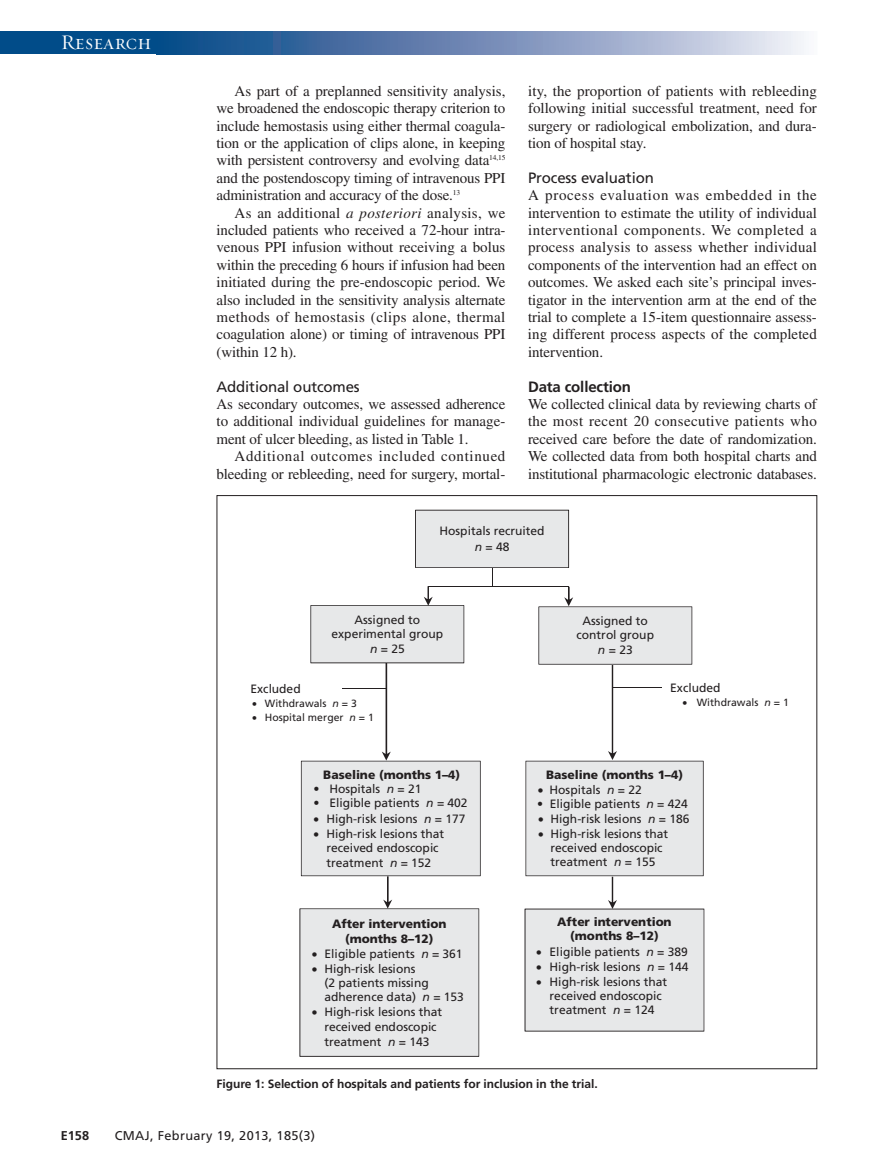
<style>
.page{position:relative;width:878px;height:1175px;background:#fff}
.page>*{position:absolute;margin:0;border:0;box-sizing:border-box;transform-origin:0 0}
.t1{font:21px "Requiem Display HTF Small Caps";letter-spacing:.005em;color:#fff}
.t2{font:15px/17.4px "Times LT Std";letter-spacing:-.01em;color:#231f20;text-align:justify}
.t3{font:15px "Frutiger LT Std";letter-spacing:-.01em;color:#231f20}
.t4{font:700 15px "Frutiger LT Std";letter-spacing:-.01em;color:#231f20}
.t5{font:12.75px "Frutiger LT Std";letter-spacing:.025em;color:#231f20}
.t6{font:700 12.75px "Frutiger LT Std";color:#231f20}
.t7{font:12px/14.1px "Frutiger";color:#231f20;text-align:center}
.t8{font:900 12px/14.4px "Frutiger";color:#231f20;text-align:center}
.t9{font:700 12px "Frutiger LT Std";letter-spacing:-.005em;color:#231f20}
.t10{font:10.5px "Frutiger";color:#231f20}
.s1{font-style:italic}
</style>
<div class="page">
<div style="left:0;top:32px;width:164px;height:22px;background:#014c89"></div>
<svg style="left:164px;top:32px;width:640px;height:22px;background:#7692ba"></svg>
<svg style="left:299px;top:510px;width:405px;height:546px"></svg>
<h1 class="t1" style="left:61px;top:30px;width:92px">Research</h1>
<p class="t2" style="left:216px;top:84px;width:290px;text-indent:18px">As part of a preplanned sensitivity analysis, we broadened the endoscopic therapy criterion to include hemostasis using either thermal coagula&shy;tion or the application of clips alone, in keeping with persistent controversy and evolving data<sup>14,15 </sup>and the postendoscopy timing of intravenous PPI administration and accuracy of the dose.<sup>13</sup></p>
<p class="t2" style="left:216px;top:205px;width:290px;text-indent:18px">As an additional <span class="s1">a posteriori</span> analysis, we included patients who received a 72-hour intra&shy;venous PPI infusion without receiving a bolus within the preceding 6 hours if infusion had been initiated during the pre-endoscopic period. We also included in the sensitivity analysis alternate methods of hemostasis (clips alone, thermal coagulation alone) or timing of intravenous PPI (within 12 h).</p>
<p class="t3" style="left:216px;top:380px;width:145px">Additional outcomes</p>
<p class="t2" style="left:216px;top:397px;width:290px">As secondary outcomes, we assessed adherence to additional individual guidelines for manage&shy;ment of ulcer bleeding, as listed in Table 1.</p>
<p class="t2" style="left:216px;top:449px;width:290px;text-align:right">Additional outcomes included continued bleeding or rebleeding, need for surgery, mortal-</p>
<p class="t2" style="left:528px;top:84px;width:290px">ity, the proportion of patients with rebleeding following initial successful treatment, need for surgery or radiological embolization, and dura&shy;tion of hospital stay.</p>
<p class="t3" style="left:528px;top:171px;width:127px">Process evaluation</p>
<p class="t2" style="left:528px;top:188px;width:290px">A process evaluation was embedded in the intervention to estimate the utility of individual interventional components. We completed a process analysis to assess whether individual components of the intervention had an effect on outcomes. We asked each site’s principal inves&shy;tigator in the intervention arm at the end of the trial to complete a 15-item questionnaire assess&shy;ing different process aspects of the completed intervention.</p>
<p class="t4" style="left:528px;top:380px;width:104px">Data collection</p>
<p class="t2" style="left:528px;top:397px;width:290px">We collected clinical data by reviewing charts of the most recent 20 consecutive patients who received care before the date of randomization.<br>We collected data from both hospital charts and institutional pharmacologic electronic databases.</p>
<p class="t7" style="left:439px;top:524px;width:106px;line-height:15.3px">Hospitals recruited <span class="s1">n</span> = 48</p>
<p class="t7" style="left:331px;top:613px;width:113px;line-height:14.7px">Assigned to experimental group <span class="s1">n</span> = 25</p>
<p class="t7" style="left:250px;top:683px;width:52px">Excluded</p>
<p class="t10" style="left:252px;top:699px;width:106px">• Withdrawals <span class="s1">n</span> = 3</p>
<p class="t10" style="left:252px;top:713px;width:123px">• Hospital merger <span class="s1">n</span> = 1</p>
<p class="t7" style="left:576px;top:614px;width:79px;line-height:14.7px">Assigned to control group <span class="s1">n</span> = 23</p>
<p class="t7" style="left:670px;top:681px;width:52px">Excluded</p>
<p class="t10" style="left:682px;top:698px;width:108px">• Withdrawals <span class="s1">n</span> = 1</p>
<p class="t8" style="left:323px;top:768px;width:138px">Baseline (months 1–4)</p>
<p class="t7" style="left:313px;top:782px;width:110px">• Hospitals <span class="s1">n</span> = 21</p>
<p class="t7" style="left:313px;top:797px;width:156px">• Eligible patients <span class="s1">n</span> = 402</p>
<p class="t7" style="left:313px;top:812px;width:153px">• High-risk lesions <span class="s1">n</span> = 177</p>
<p class="t7" style="left:326px;top:827px;width:119px;line-height:14.5px;text-align:left;text-indent:-13px">• High-risk lesions that received endoscopic treatment <span class="s1">n</span> = 152</p>
<p class="t8" style="left:332px;top:917px;width:116px">After intervention (months 8–12)</p>
<p class="t7" style="left:312px;top:947px;width:152px">• Eligible patients <span class="s1">n</span> = 361</p>
<p class="t7" style="left:324px;top:962px;width:141px;text-align:left;text-indent:-13px">• High-risk lesions<br>(2 patients missing adherence data) <span class="s1">n</span> = 153</p>
<p class="t7" style="left:312px;top:1006px;width:132px;line-height:14.5px">• High-risk lesions that received endoscopic treatment <span class="s1">n</span> = 143</p>
<p class="t8" style="left:546px;top:768px;width:138px">Baseline (months 1–4)</p>
<p class="t7" style="left:538px;top:783px;width:105px">• Hospitals <span class="s1">n</span> = 22</p>
<p class="t7" style="left:537px;top:797px;width:152px">• Eligible patients <span class="s1">n</span> = 424</p>
<p class="t7" style="left:538px;top:812px;width:153px">• High-risk lesions <span class="s1">n</span> = 186</p>
<p class="t7" style="left:538px;top:828px;width:131px">• High-risk lesions that received endoscopic treatment <span class="s1">n</span> = 155</p>
<p class="t8" style="left:557px;top:915px;width:116px">After intervention (months 8–12)</p>
<p class="t7" style="left:536px;top:945px;width:153px">• Eligible patients <span class="s1">n</span> = 389</p>
<p class="t7" style="left:536px;top:960px;width:154px">• High-risk lesions <span class="s1">n</span> = 144</p>
<p class="t7" style="left:549px;top:975px;width:119px;text-align:left;text-indent:-13px">• High-risk lesions that received endoscopic treatment <span class="s1">n</span> = 124</p>
<p class="t9" style="left:216px;top:1078px;width:382px">Figure 1: Selection of hospitals and patients for inclusion in the trial.</p>
<p class="t6" style="left:61px;top:1130px;width:30px">E158</p>
<p class="t5" style="left:115px;top:1130px;width:202px">CMAJ, February 19, 2013, 185(3)</p>
</div>
